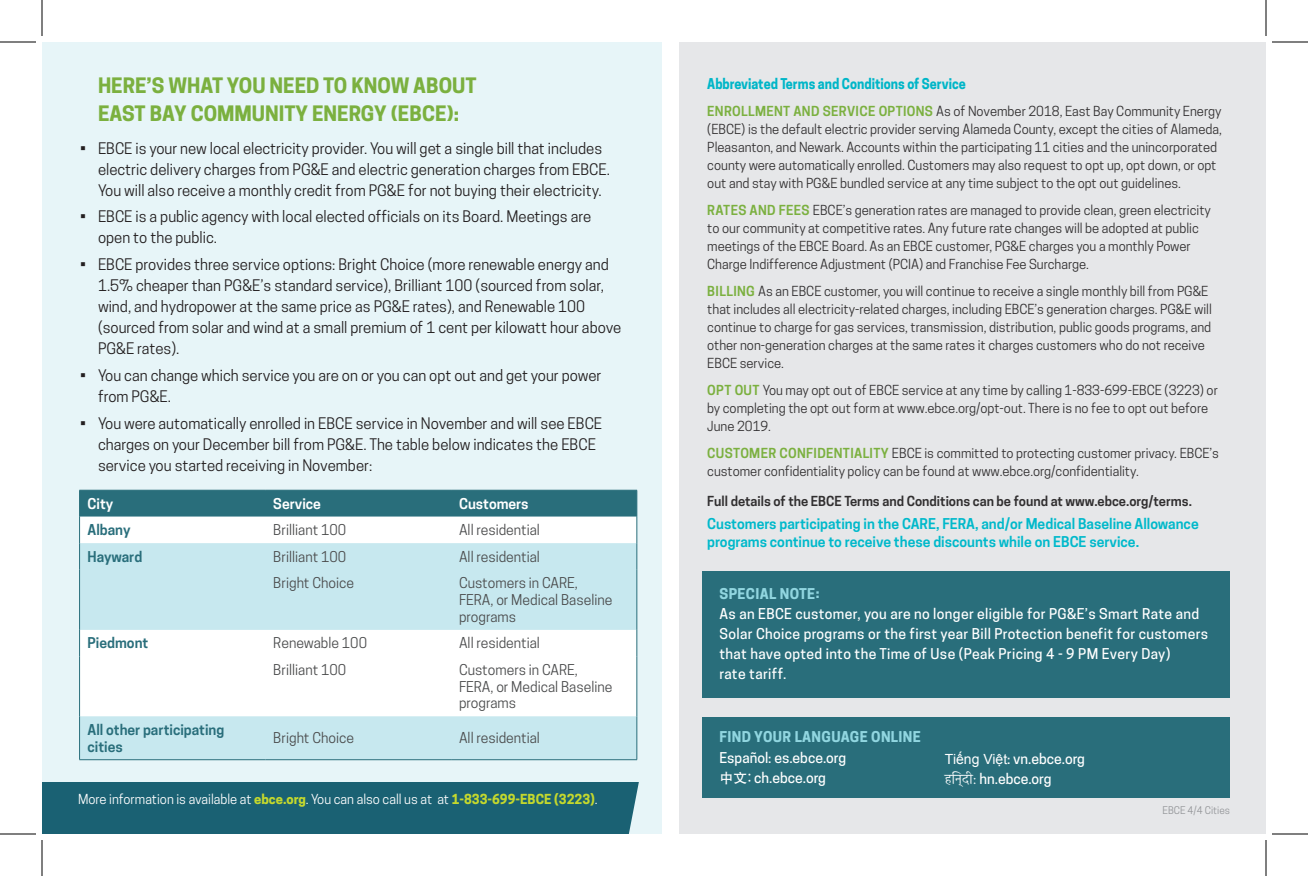
<style>
.page{position:relative;width:1308px;height:876px;background:#fff}
.page>*{position:absolute;margin:0;border:0;box-sizing:border-box;transform-origin:0 0}
.sub_sub_head{font:700 20px/28px "Cooper Hewitt";color:#7bb03f}
.t1{font:15px/21px "Cooper Hewitt";color:#231f20}
.t2{font:14px/16.8px "Cooper Hewitt";color:#4b4c4d}
.sub_sub_head-2{font:500 14px/20px "Cooper Hewitt";letter-spacing:.025em;color:#fff}
.sub_sub_head-3{font:600 14px/18px "Cooper Hewitt";color:#00b9cb}
.t3{font:600 14px/16.8px "Cooper Hewitt";color:#296e7b}
.sub_sub_head-4{font:500 14px/20px "Cooper Hewitt";color:#fff}
.subhead{font:700 14px "Cooper Hewitt";color:#00b6c8;scale:.9 1}
.sub_sub_head-5{font:700 14px "Cooper Hewitt";letter-spacing:.025em;color:#91d6e0}
.text{font:500 14px "Cooper Hewitt";color:#fff}
.t4{font:600 14px "Cooper Hewitt";color:#fff}
.sub_sub_head-6{font:13px/18px "Cooper Hewitt";color:#312f30}
.Body{font:13px "Cooper Hewitt";color:#fff}
.text-2{font:600 13px "Cooper Hewitt";color:#312f30}
.t5{font:10px "Cooper Hewitt";color:#939598}
.s1{font-weight:700;color:#c4d82d}
.s2{font-weight:600;color:#7bb03f}
.s3{font-family:"ST Heiti TC"}
.s4{font-family:"Arial";font-weight:400}
.s5{font-family:"ITF Devanagari";font-weight:400}
</style>
<div class="page">
<div style="left:42px;top:42px;width:620px;height:792px;background:#e7f5f8"></div>
<div style="left:680px;top:42px;width:586px;height:792px;background:#e6e7e9"></div>
<div style="left:42px;top:782px;width:597px;height:52px;background:#1a6173"></div>
<svg style="left:80px;top:570px;width:557px;height:189px;background:#e0f2f6"></svg>
<hr style="left:79px;top:570px;width:1px;height:60px;background:#296e7b">
<svg style="left:79px;top:490px;width:559px;height:80px;background:#a4c6cd"></svg>
<hr style="left:637px;top:570px;width:1px;height:60px;background:#296e7b">
<svg style="left:79px;top:630px;width:1px;height:26px"></svg>
<hr style="left:79px;top:656px;width:1px;height:60px;background:#296e7b">
<svg style="left:637px;top:630px;width:1px;height:26px"></svg>
<hr style="left:637px;top:656px;width:1px;height:60px;background:#296e7b">
<hr style="left:79px;top:716px;width:1px;height:43px;background:#296e7b">
<hr style="left:637px;top:716px;width:1px;height:43px;background:#296e7b">
<hr style="left:79px;top:759px;width:186px;height:1px;background:#296e7b">
<hr style="left:265px;top:759px;width:186px;height:1px;background:#296e7b">
<hr style="left:451px;top:759px;width:186px;height:1px;background:#296e7b">
<div style="left:703px;top:571px;width:527px;height:127px;background:#296e7b"></div>
<div style="left:703px;top:718px;width:527px;height:80px;background:#296e7b"></div>
<hr style="left:0;top:42px;width:36px;height:1px;background:#000">
<hr style="left:1272px;top:42px;width:36px;height:1px;background:#000">
<hr style="left:0;top:834px;width:36px;height:1px;background:#000">
<hr style="left:1272px;top:834px;width:36px;height:1px;background:#000">
<hr style="left:42px;top:0;width:1px;height:36px;background:#000">
<hr style="left:42px;top:840px;width:1px;height:36px;background:#000">
<hr style="left:1266px;top:0;width:1px;height:36px;background:#000">
<hr style="left:1266px;top:840px;width:1px;height:36px;background:#000">
<p class="sub_sub_head" style="left:98px;top:72px;width:380px">HERE’S WHAT YOU NEED TO KNOW ABOUT<br>EAST BAY COMMUNITY ENERGY (EBCE):</p>
<p class="t1" style="left:98px;top:138px;width:514px;text-indent:-18px">&lt; EBCE is your new local electricity provider. You will get a single bill that includes electric delivery charges from PG&amp;E and electric generation charges from EBCE.<br>You will also receive a monthly credit from PG&amp;E for not buying their electricity.</p>
<p class="t1" style="left:98px;top:206px;width:495px;text-indent:-18px">&lt; EBCE is a public agency with local elected officials on its Board. Meetings are open to the public.</p>
<p class="t1" style="left:98px;top:254px;width:525px;text-indent:-18px">&lt; EBCE provides three service options: Bright Choice (more renewable energy and 1.5% cheaper than PG&amp;E’s standard service), Brilliant 100 (sourced from solar, wind, and hydropower at the same price as PG&amp;E rates), and Renewable 100 (sourced from solar and wind at a small premium of 1 cent per kilowatt hour above PG&amp;E rates).</p>
<p class="t1" style="left:98px;top:365px;width:505px;text-indent:-18px">&lt; You can change which service you are on or you can opt out and get your power from PG&amp;E.</p>
<p class="t1" style="left:98px;top:413px;width:506px;text-indent:-18px">&lt; You were automatically enrolled in EBCE service in November and will see EBCE charges on your December bill from PG&amp;E. The table below indicates the EBCE service you started receiving in November:</p>
<p class="t4" style="left:88px;top:495px;width:27px">City</p>
<p class="t4" style="left:273px;top:495px;width:49px">Service</p>
<p class="t4" style="left:459px;top:495px;width:71px">Customers</p>
<p class="t3" style="left:88px;top:522px;width:44px">Albany</p>
<p class="t2" style="left:273px;top:522px;width:74px">Brilliant 100</p>
<p class="t2" style="left:459px;top:522px;width:82px">All residential</p>
<p class="t3" style="left:88px;top:548px;width:56px">Hayward</p>
<p class="t2" style="left:273px;top:548px;width:74px">Brilliant 100</p>
<p class="t2" style="left:459px;top:548px;width:82px">All residential</p>
<p class="t2" style="left:273px;top:575px;width:82px">Bright Choice</p>
<p class="t2" style="left:459px;top:575px;width:155px">Customers in CARE,<br>FERA, or Medical Baseline programs</p>
<p class="t3" style="left:88px;top:635px;width:62px">Piedmont</p>
<p class="t2" style="left:273px;top:635px;width:95px">Renewable 100</p>
<p class="t2" style="left:459px;top:635px;width:82px">All residential</p>
<p class="t2" style="left:273px;top:661px;width:74px">Brilliant 100</p>
<p class="t2" style="left:459px;top:661px;width:155px">Customers in CARE,<br>FERA, or Medical Baseline programs</p>
<p class="t3" style="left:88px;top:721px;width:138px">All other participating cities</p>
<p class="t2" style="left:273px;top:730px;width:82px">Bright Choice</p>
<p class="t2" style="left:459px;top:730px;width:82px">All residential</p>
<p class="Body" style="left:78px;top:791px;width:521px">More information is available at <span class="s1">ebce.org</span>. You can also call us at at <span class="s1">1-833-699-EBCE (3223)</span>.</p>
<p class="subhead" style="left:707px;top:75px;width:289px">Abbreviated Terms and Conditions of Service</p>
<p class="sub_sub_head-6" style="left:707px;top:102px;width:516px"><span class="s2">ENROLLMENT AND SERVICE OPTIONS</span> As of November 2018, East Bay Community Energy (EBCE) is the default electric provider serving Alameda County, except the cities of Alameda, Pleasanton, and Newark. Accounts within the participating 11 cities and the unincorporated county were automatically enrolled. Customers may also request to opt up, opt down, or opt out and stay with PG&amp;E bundled service at any time subject to the opt out guidelines.</p>
<p class="sub_sub_head-6" style="left:707px;top:201px;width:505px"><span class="s2">RATES AND FEES</span> EBCE’s generation rates are managed to provide clean, green electricity to our community at competitive rates. Any future rate changes will be adopted at public meetings of the EBCE Board. As an EBCE customer, PG&amp;E charges you a monthly Power Charge Indifference Adjustment (PCIA) and Franchise Fee Surcharge.</p>
<p class="sub_sub_head-6" style="left:707px;top:282px;width:506px"><span class="s2">BILLING</span> As an EBCE customer, you will continue to receive a single monthly bill from PG&amp;E that includes all electricity-related charges, including EBCE’s generation charges. PG&amp;E will continue to charge for gas services, transmission, distribution, public goods programs, and other non-generation charges at the same rates it charges customers who do not receive EBCE service.</p>
<p class="sub_sub_head-6" style="left:707px;top:381px;width:512px"><span class="s2">OPT OUT</span> You may opt out of EBCE service at any time by calling 1-833-699-EBCE (3223) or by completing the opt out form at www.ebce.org/opt-out. There is no fee to opt out before<br>June 2019.</p>
<p class="sub_sub_head-6" style="left:707px;top:444px;width:513px"><span class="s2">CUSTOMER CONFIDENTIALITY</span> EBCE is committed to protecting customer privacy. EBCE’s customer confidentiality policy can be found at www.ebce.org/confidentiality.</p>
<p class="text-2" style="left:707px;top:494px;width:486px">Full details of the EBCE Terms and Conditions can be found at www.ebce.org/terms.</p>
<p class="sub_sub_head-3" style="left:707px;top:515px;width:493px">Customers participating in the CARE, FERA, and/or Medical Baseline Allowance programs continue to receive these discounts while on EBCE service.</p>
<p class="sub_sub_head-5" style="left:720px;top:585px;width:101px">SPECIAL NOTE:</p>
<p class="sub_sub_head-2" style="left:720px;top:603px;width:490px">As an EBCE customer, you are no longer eligible for PG&amp;E’s Smart Rate and Solar Choice programs or the first year Bill Protection benefit for customers that have opted into the Time of Use (Peak Pricing 4 - 9 PM Every Day)<br>rate tariff.</p>
<p class="sub_sub_head-5" style="left:720px;top:729px;width:203px">FIND YOUR LANGUAGE ONLINE</p>
<p class="text" style="left:720px;top:750px;width:128px">Español: es.ebce.org</p>
<p class="text" style="left:720px;top:770px;width:108px"><span class="s3">中文:</span> ch.ebce.org</p>
<p class="sub_sub_head-4" style="left:945px;top:749px;width:142px"><span class="s4">Tiếng Việt</span>: vn.ebce.org <span class="s5">हिन्दी:</span> hn.ebce.org</p>
<p class="t5" style="left:1163px;top:804px;width:69px">EBCE 4/4 Cities</p>
</div>
